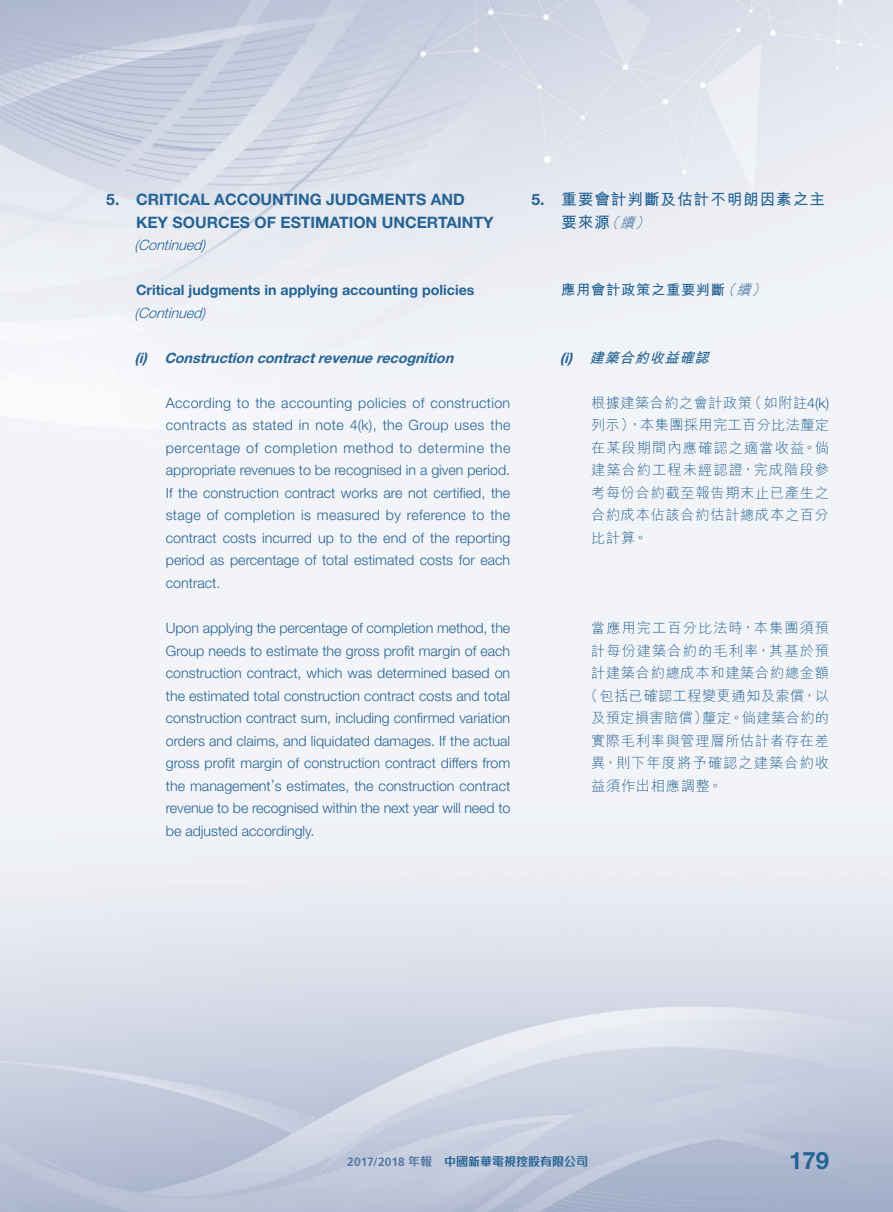
<style>
.page{position:relative;width:893px;height:1212px;background:#fff}
.page>*{position:absolute;margin:0;border:0;box-sizing:border-box;transform-origin:0 0}
.t1{font:700 24px "Helvetica Neue LT Std";color:#256494}
.Heading_1{font:700 15.75px/22.5px "Helvetica Neue LT Std";color:#256494}
.C_Heading_1{font:700 15.75px/22.5px "M Hei HK";letter-spacing:.05em;color:#256494}
.Body_Text{font:300 14.25px/22.5px "Helvetica Neue LT Std";color:#256494;text-align:justify}
.C_Body_Text{font:300 14.25px/22.5px "M Hei HK";letter-spacing:.045em;color:#256494;text-align:justify}
.Heading_2{font:700 14.25px/22.5px "Helvetica Neue LT Std";color:#256494}
.C_Body_Text-2{font:300 14.25px "M Hei HK";letter-spacing:.075em;color:#256494}
.Heading_3{font:italic 700 14.25px "Helvetica Neue LT Std";color:#256494}
.C_Body_Text-3{font:300 14.25px "M Hei HK";letter-spacing:.025em;color:#256494}
.C_Heading_2{font:700 14.25px "M Hei HK";letter-spacing:.05em;color:#256494}
.C_Heading_3{font:italic 700 14.25px "M Hei HK";color:#256494}
.Heading_1-2{font:italic 300 14.25px "Helvetica Neue LT Std";color:#256494}
.t2{font:700 12px "M Finance HK";color:#256494}
.s1{font-weight:300;font-style:italic}
.s2{font-family:"Helvetica Neue LT Std"}
.s3{font-weight:300;font-style:italic;font-size:14.25px}
.s4{font-family:"Frutiger LT Std";color:#5578a2}
.s5{color:#5578a2}
</style>
<div class="page">
<p class="Heading_1" style="left:136px;top:188px;width:359px;text-indent:-30px">5. CRITICAL ACCOUNTING JUDGMENTS AND<br>KEY SOURCES OF ESTIMATION UNCERTAINTY</p>
<p class="Heading_1-2" style="left:135px;top:237px;width:73px">(Continued)</p>
<p class="Heading_2" style="left:135px;top:279px;width:341px">Critical judgments in applying accounting policies <span class="s1">(Continued)</span></p>
<p class="Heading_3" style="left:135px;top:349px;width:325px">(i) Constructioncontractrevenuerecognition</p>
<p class="Body_Text" style="left:166px;top:391px;width:346px">According to the accounting policies of construction contracts as stated in note 4(k), the Group uses the percentage of completion method to determine the appropriate revenues to be recognised in a given period.<br>If the construction contract works are not certified, the stage of completion is measured by reference to the contract costs incurred up to the end of the reporting period as percentage of total estimated costs for each contract.</p>
<p class="Body_Text" style="left:166px;top:616px;width:346px">Upon applying the percentage of completion method, the Group needs to estimate the gross profit margin of each construction contract, which was determined based on the estimated total construction contract costs and total construction contract sum, including confirmed variation orders and claims, and liquidated damages. If the actual gross profit margin of construction contract differs from the management’s estimates, the construction contract revenue to be recognised within the next year will need to be adjusted accordingly.</p>
<p class="C_Heading_1" style="left:561px;top:187px;width:265px;text-indent:-30px"><span class="s2">5.</span> 重要會計判斷及估計不明朗因素之主要來源<span class="s3">（續）</span></p>
<p class="C_Heading_2" style="left:561px;top:280px;width:210px">應用會計政策之重要判斷<span class="s1">（續）</span></p>
<p class="C_Heading_3" style="left:560px;top:347px;width:155px"><span class="s2">(i)</span> 建築合約收益確認</p>
<p class="C_Body_Text" style="left:591px;top:391px;width:240px">根據建築合約之會計政策（如附註<span class="s2">4(k)</span>列示），本集團採用完工百分比法釐定在某段期間內應確認之適當收益。倘建築合約工程未經認證，完成階段參考每份合約截至報告期末止已產生之合約成本佔該合約估計總成本之百分比計算。</p>
<p class="C_Body_Text-2" style="left:591px;top:620px;width:240px">當應用完工百分比法時，本集團須預</p>
<p class="C_Body_Text-2" style="left:591px;top:643px;width:240px">計每份建築合約的毛利率，其基於預</p>
<p class="C_Body_Text" style="left:591px;top:661px;width:240px">計建築合約總成本和建築合約總金額</p>
<p class="C_Body_Text" style="left:584px;top:684px;width:247px">（包括已確認工程變更通知及索償，以</p>
<p class="C_Body_Text-3" style="left:591px;top:710px;width:240px">及預定損害賠償）釐定。倘建築合約的</p>
<p class="C_Body_Text" style="left:591px;top:729px;width:240px">實際毛利率與管理層所估計者存在差</p>
<p class="C_Body_Text-2" style="left:591px;top:755px;width:240px">異，則下年度將予確認之建築合約收</p>
<p class="C_Body_Text" style="left:591px;top:774px;width:133px">益須作出相應調整。</p>
<p class="t2" style="left:347px;top:1155px;width:242px"><span class="s4">2017/2018</span> <span class="s5">年報</span> 中國新華電視控股有限公司</p>
<h1 class="t1" style="left:789px;top:1145px;width:42px">179</h1>
</div>
